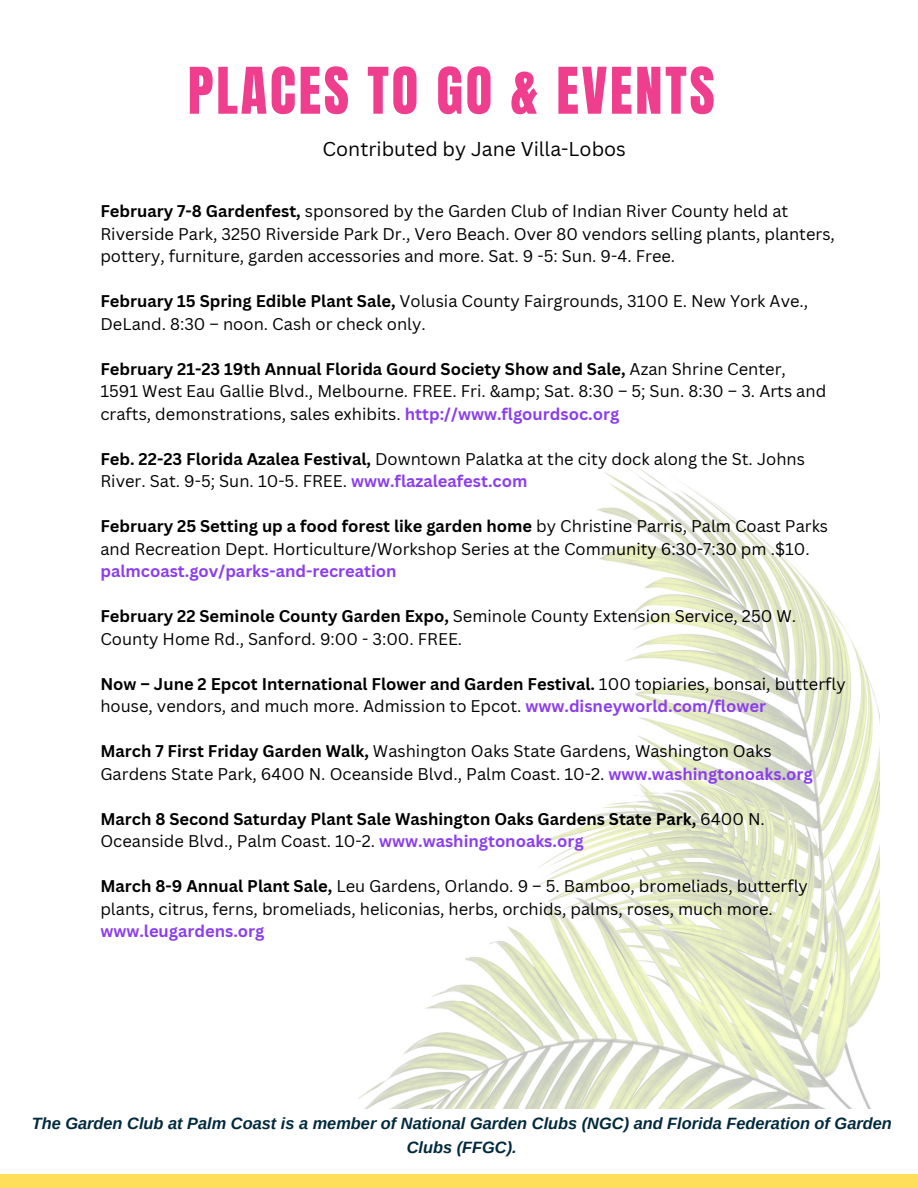
<style>
.page{position:relative;width:918px;height:1188px;background:#fff}
.page>*{position:absolute;margin:0;border:0;box-sizing:border-box;transform-origin:0 0}
.t1{font:54.6px "Anton";letter-spacing:.05em;color:#ef3e8e}
.t2{font:19.5px "Canva Sans";color:#000}
.t3{font:16.5px "Canva Sans";color:#000}
.t4{font:700 16.5px "Canva Sans";color:#000}
.t5{font:700 16.5px "Canva Sans";color:#8b3eef}
.t6{font:italic 700 16.35px/23.7px "Arimo";color:#022a3d;text-align:center}
.s1{font-weight:700}
.s2{font-weight:400}
.s3{font-weight:700;color:#8b3eef}
</style>
<div class="page">
<div style="left:0;top:1174px;width:918px;height:14px;background:#ffde59"></div>
<img style="left:358px;top:458px;width:522px;height:651px">
<p class="t1" style="left:188px;top:52px;width:529px">PLACES TO GO &amp; EVENTS</p>
<p class="t2" style="left:323px;top:135px;width:305px">Contributed by Jane Villa-Lobos</p>
<h1 class="t3" style="left:100px;top:200px;width:689px"><span class="s1">February 7-8 Gardenfest,</span> sponsored by the Garden Club of Indian River County held at</h1>
<h2 class="t3" style="left:100px;top:222px;width:736px">Riverside Park, 3250 Riverside Park Dr., Vero Beach. Over 80 vendors selling plants, planters,</h2>
<p class="t3" style="left:100px;top:245px;width:576px">pottery, furniture, garden accessories and more. Sat. 9 -5: Sun. 9-4. Free.</p>
<p class="t3" style="left:100px;top:290px;width:709px"><span class="s1">February 15 Spring Edible Plant Sale,</span> Volusia County Fairgrounds, 3100 E. New York Ave.,</p>
<p class="t3" style="left:100px;top:312px;width:327px">DeLand. 8:30 – noon. Cash or check only.</p>
<p class="t4" style="left:100px;top:357px;width:687px">February 21-23 19th Annual Florida Gourd Society Show and Sale, <span class="s2">Azan Shrine Center,</span></p>
<p class="t3" style="left:100px;top:380px;width:727px">1591 West Eau Gallie Blvd., Melbourne. FREE. Fri. &amp;amp; Sat. 8:30 – 5; Sun. 8:30 – 3. Arts and</p>
<p class="t3" style="left:100px;top:402px;width:520px">crafts, demonstrations, sales exhibits. <span class="s3">http://www.flgourdsoc.org</span></p>
<p class="t3" style="left:100px;top:447px;width:706px"><span class="s1">Feb. 22-23 Florida Azalea Festival,</span> Downtown Palatka at the city dock along the St. Johns</p>
<p class="t3" style="left:100px;top:470px;width:429px">River. Sat. 9-5; Sun. 10-5. FREE. <span class="s3">www.flazaleafest.com</span></p>
<p class="t4" style="left:100px;top:515px;width:729px">February 25 Setting up a food forest like garden home <span class="s2">by Christine Parris, Palm Coast Parks</span></p>
<p class="t3" style="left:100px;top:537px;width:711px">and Recreation Dept. Horticulture/Workshop Series at the Community 6:30-7:30 pm .$10.</p>
<p class="t5" style="left:100px;top:560px;width:298px">palmcoast.gov/parks-and-recreation</p>
<p class="t3" style="left:100px;top:605px;width:697px"><span class="s1">February 22 Seminole County Garden Expo,</span> Seminole County Extension Service, 250 W.</p>
<p class="t3" style="left:100px;top:627px;width:363px">County Home Rd., Sanford. 9:00 - 3:00. FREE.</p>
<p class="t4" style="left:100px;top:672px;width:747px">Now – June 2 Epcot International Flower and Garden Festival. <span class="s2">100 topiaries, bonsai, butterfly</span></p>
<p class="t3" style="left:100px;top:695px;width:667px">house, vendors, and much more. Admission to Epcot. <span class="s3">www.disneyworld.com/flower</span></p>
<p class="t3" style="left:100px;top:740px;width:673px"><span class="s1">March 7 First Friday Garden Walk,</span> Washington Oaks State Gardens, Washington Oaks</p>
<p class="t3" style="left:100px;top:762px;width:714px">Gardens State Park, 6400 N. Oceanside Blvd., Palm Coast. 10-2. <span class="s3">www.washingtonoaks.org</span></p>
<p class="t4" style="left:100px;top:807px;width:666px">March 8 Second Saturday Plant Sale Washington Oaks Gardens State Park, <span class="s2">6400 N.</span></p>
<p class="t3" style="left:100px;top:830px;width:485px">Oceanside Blvd., Palm Coast. 10-2. <span class="s3">www.washingtonoaks.org</span></p>
<p class="t3" style="left:100px;top:875px;width:709px"><span class="s1">March 8-9 Annual Plant Sale,</span> Leu Gardens, Orlando. 9 – 5. Bamboo, bromeliads, butterfly</p>
<p class="t3" style="left:100px;top:897px;width:674px">plants, citrus, ferns, bromeliads, heliconias, herbs, orchids, palms, roses, much more.</p>
<p class="t5" style="left:100px;top:920px;width:166px">www.leugardens.org</p>
<p class="t6" style="left:32px;top:1112px;width:862px">The Garden Club at Palm Coast is a member of National Garden Clubs (NGC) and Florida Federation of Garden<br>Clubs (FFGC).</p>
</div>
